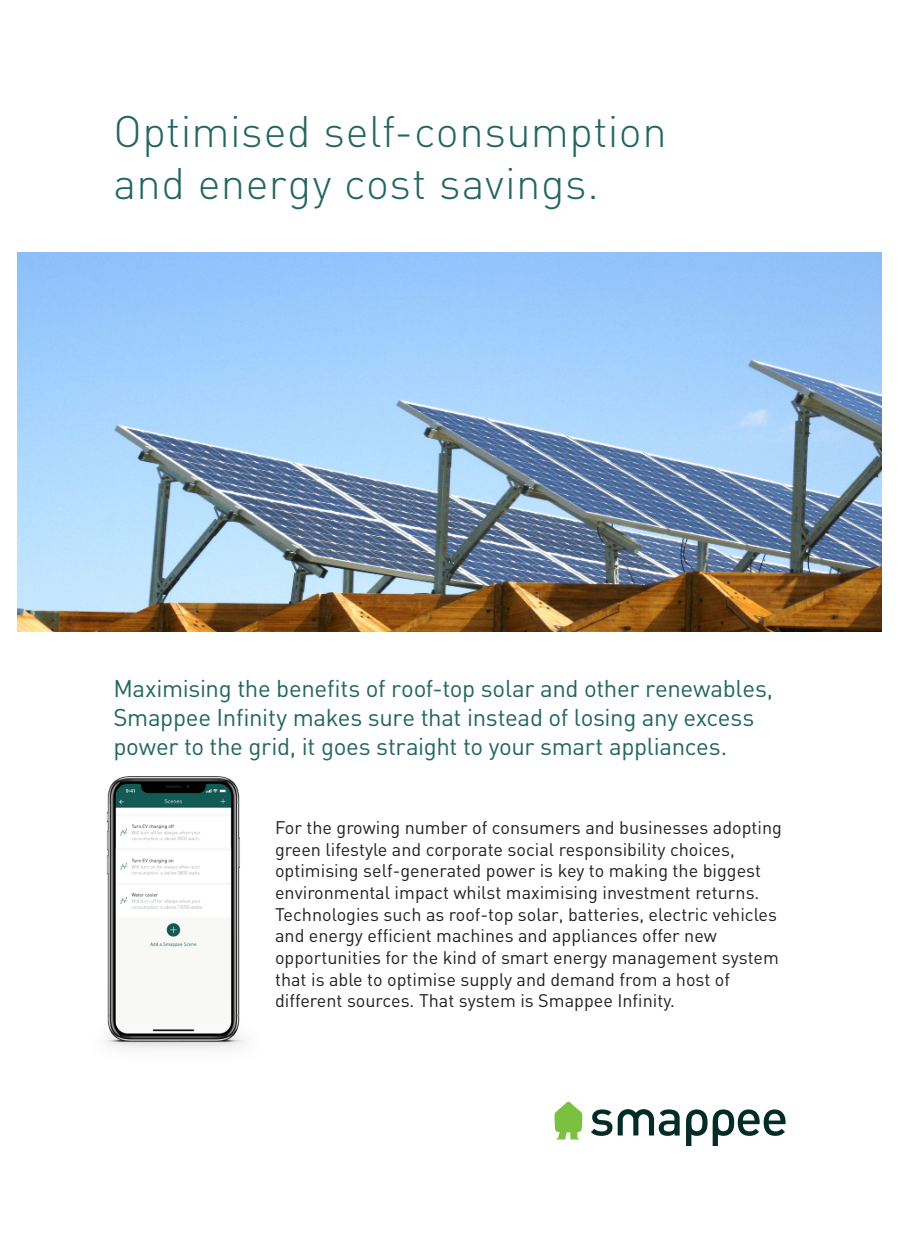
<style>
.page{position:relative;width:899px;height:1248px;background:#fff}
.page>*{position:absolute;margin:0;border:0;box-sizing:border-box;transform-origin:0 0}
.t1{font:300 43.6px "DIN Pro";letter-spacing:.01em;color:#236661}
.t2{font:24px/28.8px "DIN";letter-spacing:-.015em;color:#236661}
.t3{font:18px/21.6px "DIN";color:#231f20}
</style>
<div class="page">
<img style="left:17px;top:252px;width:865px;height:379px">
<svg style="left:686px;top:1109px;width:99px;height:36px"></svg>
<svg style="left:591px;top:1109px;width:88px;height:26px"></svg>
<svg style="left:554px;top:1101px;width:28px;height:38px"></svg>
<img style="left:104px;top:776px;width:142px;height:273px">
<p class="t1" style="left:113px;top:101px;width:555px">Optimised self-consumption</p>
<p class="t1" style="left:113px;top:154px;width:487px">and energy cost savings.</p>
<p class="t2" style="left:113px;top:674px;width:661px">Maximising the benefits of roof-top solar and other renewables,<br>Smappee Infinity makes sure that instead of losing any excess power to the grid, it goes straight to your smart appliances.</p>
<p class="t3" style="left:275px;top:816px;width:508px">For the growing number of consumers and businesses adopting green lifestyle and corporate social responsibility choices, optimising self-generated power is key to making the biggest environmental impact whilst maximising investment returns.<br>Technologies such as roof-top solar, batteries, electric vehicles and energy efficient machines and appliances offer new opportunities for the kind of smart energy management system that is able to optimise supply and demand from a host of different sources. That system is Smappee Infinity.</p>
</div>
